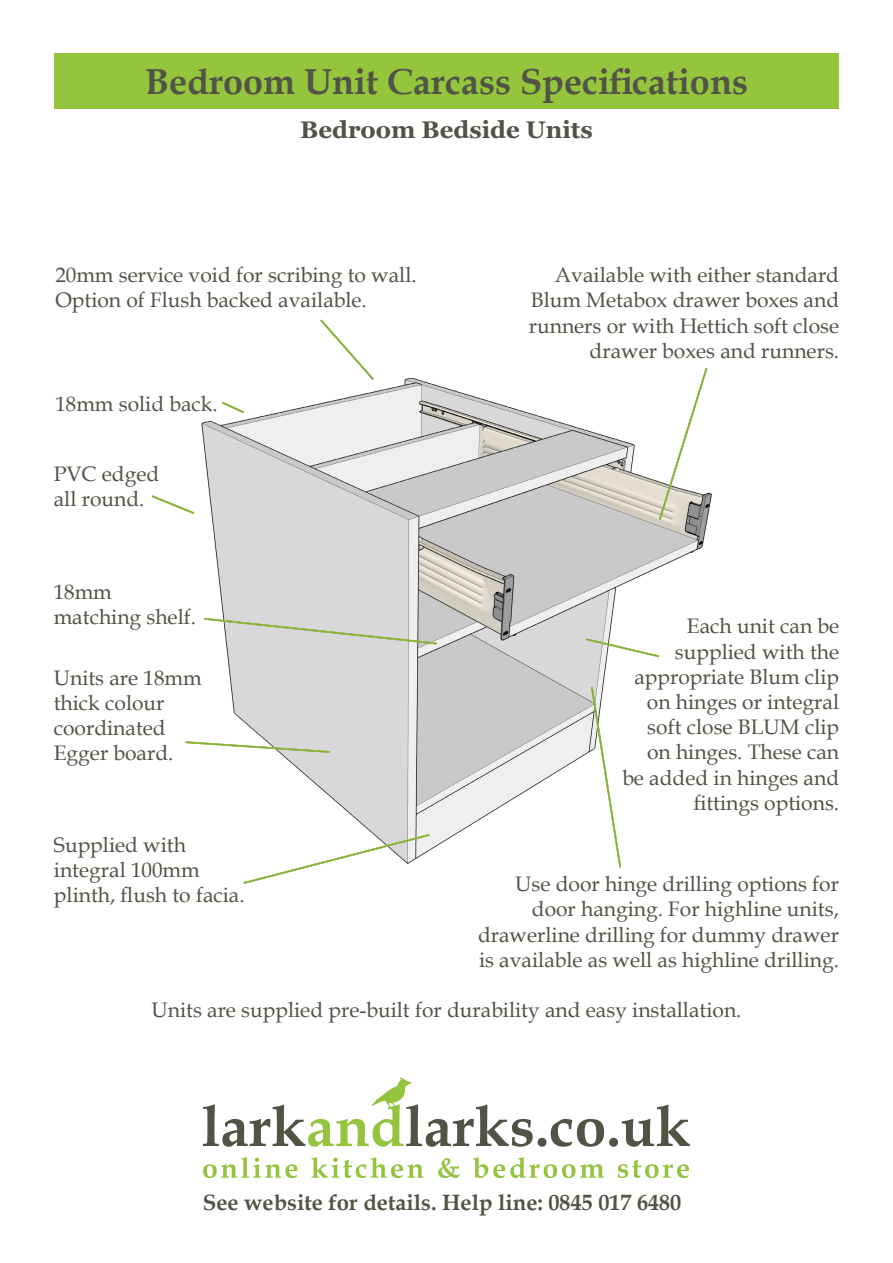
<style>
.page{position:relative;width:893px;height:1263px;background:#fff}
.page>*{position:absolute;margin:0;border:0;box-sizing:border-box;transform-origin:0 0}
.t1{font:700 36px "Book Antiqua";color:#505346}
.t2{font:700 24px "Georgia";color:#505346}
.t3{font:700 22.2px "Book Antiqua";color:#4f5445}
.t4{font:21px/25.2px "Book Antiqua";color:#505346}
</style>
<div class="page">
<img style="left:201px;top:377px;width:511px;height:473px">
<svg style="left:203px;top:1157px;width:94px;height:21px"></svg>
<svg style="left:311px;top:1157px;width:113px;height:21px"></svg>
<svg style="left:438px;top:1158px;width:22px;height:20px"></svg>
<svg style="left:473px;top:1157px;width:131px;height:21px"></svg>
<svg style="left:618px;top:1160px;width:71px;height:18px"></svg>
<svg style="left:203px;top:1077px;width:487px;height:70px"></svg>
<div style="left:54px;top:53px;width:785px;height:55px;background:#95c43d"></div>
<svg style="left:242px;top:833px;width:189px;height:51px"></svg>
<svg style="left:658px;top:368px;width:50px;height:153px"></svg>
<svg style="left:151px;top:495px;width:44px;height:19px"></svg>
<svg style="left:203px;top:617px;width:235px;height:28px;background:#d3d6cd"></svg>
<svg style="left:319px;top:319px;width:56px;height:62px"></svg>
<svg style="left:185px;top:741px;width:146px;height:12px"></svg>
<svg style="left:585px;top:637px;width:76px;height:21px"></svg>
<svg style="left:590px;top:685px;width:32px;height:183px"></svg>
<svg style="left:220px;top:400px;width:26px;height:14px"></svg>
<h1 class="t1" style="left:145px;top:57px;width:604px">Bedroom Unit Carcass Specifications</h1>
<p class="t2" style="left:300px;top:115px;width:294px">Bedroom Bedside Units</p>
<p class="t4" style="left:55px;top:262px;width:363px">20mm service void for scribing to wall.<br>Option of Flush backed available.</p>
<p class="t4" style="left:55px;top:390px;width:164px">18mm solid back.</p>
<p class="t4" style="left:54px;top:461px;width:107px">PVC edged all round.</p>
<p class="t4" style="left:54px;top:579px;width:144px">18mm matching shelf.</p>
<p class="t4" style="left:54px;top:665px;width:149px">Units are 18mm thick colour coordinated<br>Egger board.</p>
<p class="t4" style="left:54px;top:832px;width:192px">Supplied with integral 100mm plinth, flush to facia.</p>
<p class="t4" style="left:529px;top:262px;width:312px;text-align:right">Available with either standard<br>Blum Metabox drawer boxes and runners or with Hettich soft close drawer boxes and runners.</p>
<p class="t4" style="left:622px;top:613px;width:218px;text-align:right">Each unit can be supplied with the appropriate Blum clip on hinges or integral soft close BLUM clip on hinges. These can be added in hinges and fittings options.</p>
<p class="t4" style="left:478px;top:871px;width:362px;text-align:right">Use door hinge drilling options for door hanging. For highline units, drawerline drilling for dummy drawer is available as well as highline drilling.</p>
<p class="t4" style="left:151px;top:996px;width:591px">Units are supplied pre-built for durability and easy installation.</p>
<p class="t3" style="left:203px;top:1187px;width:480px">See website for details. Help line: 0845 017 6480</p>
</div>
